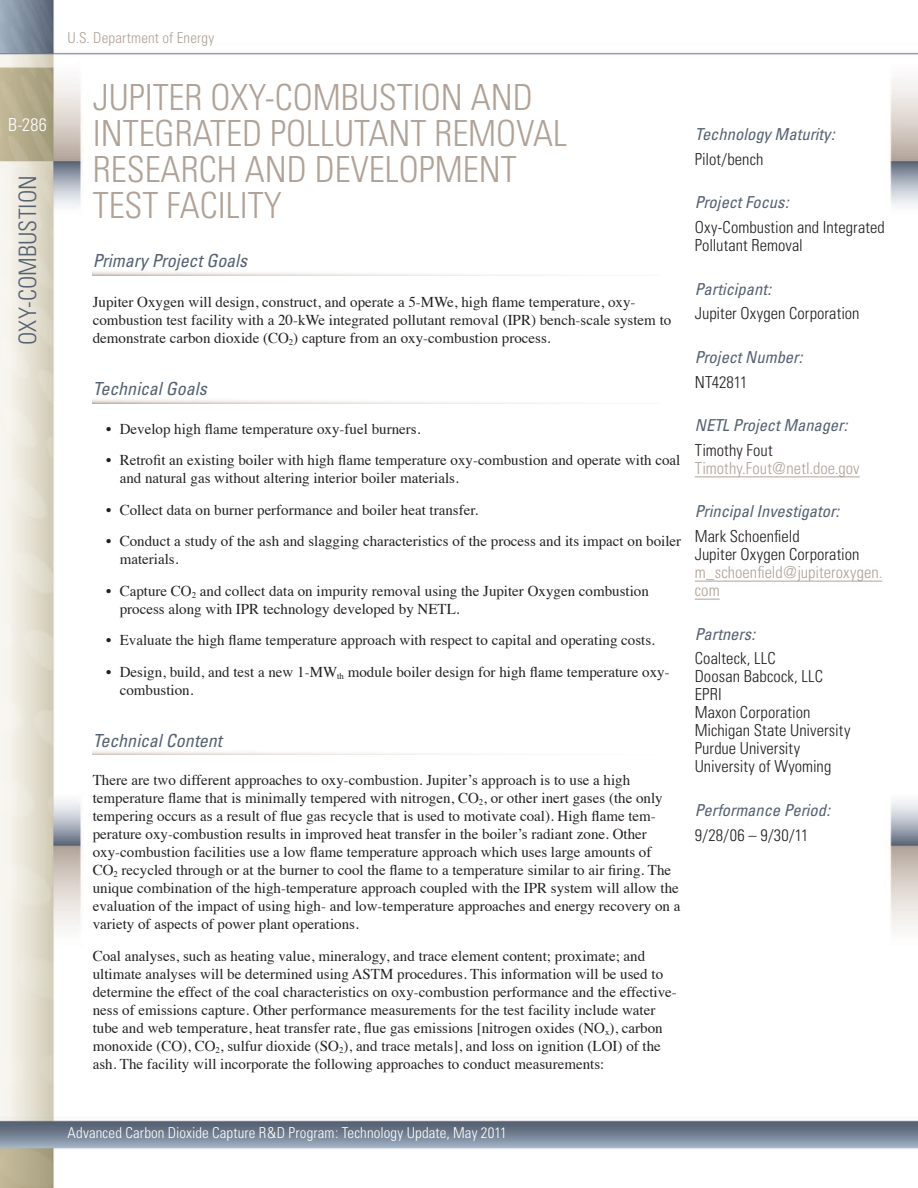
<style>
.page{position:relative;width:918px;height:1188px;background:#fff}
.page>*{position:absolute;margin:0;border:0;box-sizing:border-box;transform-origin:0 0}
.t1{font:300 condensed 36px "Univers";color:#b0a297}
.t2{font:300 condensed 24px "Univers";color:#556172}
.t3{font:italic condensed 18px "Univers";letter-spacing:-.005em;color:#556172}
.t4{font:300 condensed 18px "Univers";color:#fff}
.t5{font:300 condensed 16.5px/18px "Univers";letter-spacing:.005em;color:#231f20}
.t6{font:italic condensed 16.5px "Univers";color:#556172}
.t7{font:300 condensed 16.5px/18px "Univers";color:#b0a297}
.t8{font:15px/18px "Times";color:#231f20}
.t9{font:300 condensed 15px "Univers";letter-spacing:.01em;color:#fff}
.t10{font:300 condensed 15px "Univers";letter-spacing:.01em;color:#b0a297}
</style>
<div class="page">
<img style="left:0;top:0;width:918px;height:1188px">
<div style="left:93px;top:248px;width:567px;height:27px;background:#fff"></div>
<div style="left:93px;top:375px;width:567px;height:28px;background:#fff"></div>
<div style="left:93px;top:727px;width:567px;height:28px;background:#fff"></div>
<hr style="left:695px;top:477px;width:165px;height:1px;background:#b0a297">
<hr style="left:695px;top:581px;width:187px;height:1px;background:#b0a297">
<svg style="left:695px;top:599px;width:25px;height:1px"></svg>
<p class="t4" style="left:8px;top:114px;width:40px">B-286</p>
<h2 class="t2" style="left:13px;top:345px;width:171px;rotate:-90deg">Oxy-Combustion</h2>
<p class="t10" style="left:68px;top:29px;width:148px">U.S. Department of Energy</p>
<h1 class="t1" style="left:93px;top:75px;width:221px">Jupiter Oxy-Combust</h1>
<h1 class="t1" style="left:413px;top:75px;width:117px">ion and</h1>
<h1 class="t1" style="left:93px;top:111px;width:100px">Integrated</h1>
<h1 class="t1" style="left:270px;top:111px;width:298px">Pollutant Removal</h1>
<h1 class="t1" style="left:93px;top:147px;width:36px">Researc</h1>
<h1 class="t1" style="left:217px;top:147px;width:203px">h and Developme</h1>
<h1 class="t1" style="left:479px;top:147px;width:34px">nt</h1>
<h1 class="t1" style="left:93px;top:183px;width:32px">TestFac</h1>
<h1 class="t1" style="left:218px;top:183px;width:65px">ility</h1>
<p class="t3" style="left:93px;top:249px;width:156px">Primary Project Goals</p>
<p class="t8" style="left:93px;top:292px;width:580px">Jupiter Oxygen will design, construct, and operate a 5-MWe, high flame temperature, oxy&shy;combustion test facility with a 20-kWe integrated pollutant removal (IPR) bench-scale system to demonstrate carbon dioxide (CO<sub>2</sub>) capture from an oxy-combustion process.</p>
<p class="t3" style="left:93px;top:377px;width:116px">Technical Goals</p>
<p class="t8" style="left:106px;top:418px;width:316px">• Develop high flame temperature oxy-fuel burners.</p>
<p class="t8" style="left:120px;top:450px;width:562px;text-indent:-14px">• Retrofit an existing boiler with high flame temperature oxy-combustion and operate with coal and natural gas without altering interior boiler materials.</p>
<p class="t8" style="left:106px;top:499px;width:374px">• Collect data on burner performance and boiler heat transfer.</p>
<p class="t8" style="left:120px;top:531px;width:563px;text-indent:-14px">• Conduct a study of the ash and slagging characteristics of the process and its impact on boiler materials.</p>
<p class="t8" style="left:120px;top:580px;width:531px;text-indent:-14px">• Capture CO<sub>2</sub> and collect data on impurity removal using the Jupiter Oxygen combustion process along with IPR technology developed by NETL.</p>
<p class="t8" style="left:106px;top:630px;width:550px">• Evaluate the high flame temperature approach with respect to capital and operating costs.</p>
<p class="t8" style="left:120px;top:661px;width:552px;text-indent:-13px">• Design, build, and test a new 1-MW<sub>th</sub> module boiler design for high flame temperature oxy&shy;combustion.</p>
<p class="t3" style="left:93px;top:729px;width:131px">Technical Content</p>
<p class="t8" style="left:93px;top:770px;width:589px">There are two different approaches to oxy-combustion. Jupiter’s approach is to use a high temperature flame that is minimally tempered with nitrogen, CO<sub>2</sub>, or other inert gases (the only tempering occurs as a result of flue gas recycle that is used to motivate coal). High flame tem&shy;perature oxy-combustion results in improved heat transfer in the boiler’s radiant zone. Other oxy-combustion facilities use a low flame temperature approach which uses large amounts of<br>CO<sub>2</sub> recycled through or at the burner to cool the flame to a temperature similar to air firing. The unique combination of the high-temperature approach coupled with the IPR system will allow the evaluation of the impact of using high- and low-temperature approaches and energy recovery on a variety of aspects of power plant operations.</p>
<p class="t8" style="left:93px;top:946px;width:586px">Coal analyses, such as heating value, mineralogy, and trace element content; proximate; and ultimate analyses will be determined using ASTM procedures. This information will be used to determine the effect of the coal characteristics on oxy-combustion performance and the effective&shy;ness of emissions capture. Other performance measurements for the test facility include water tube and web temperature, heat transfer rate, flue gas emissions [nitrogen oxides (NO<sub>x</sub>), carbon monoxide (CO), CO<sub>2</sub>, sulfur dioxide (SO<sub>2</sub>), and trace metals], and loss on ignition (LOI) of the ash. The facility will incorporate the following approaches to conduct measurements:</p>
<p class="t6" style="left:695px;top:124px;width:141px">Technology Maturity:</p>
<p class="t5" style="left:695px;top:150px;width:70px">Pilot/bench</p>
<p class="t6" style="left:695px;top:192px;width:96px">Project Focus:</p>
<p class="t5" style="left:695px;top:218px;width:192px">Oxy-Combustion and Integrated<br>Pollutant Removal</p>
<p class="t6" style="left:695px;top:278px;width:78px">Participant:</p>
<p class="t5" style="left:695px;top:305px;width:166px">Jupiter Oxygen Corporation</p>
<p class="t6" style="left:695px;top:347px;width:109px">Project Number:</p>
<p class="t5" style="left:695px;top:373px;width:54px">NT42811</p>
<p class="t6" style="left:695px;top:415px;width:154px">NETL Project Manager:</p>
<p class="t5" style="left:695px;top:441px;width:79px">Timothy Fout</p>
<p class="t7" style="left:695px;top:459px;width:166px">Timothy.Fout@netl.doe.gov</p>
<p class="t6" style="left:695px;top:501px;width:146px">Principal Investigator:</p>
<p class="t5" style="left:695px;top:527px;width:166px">Mark Schoenfield<br>Jupiter Oxygen Corporation</p>
<p class="t7" style="left:695px;top:563px;width:189px">m_schoenfield@jupiteroxygen. com</p>
<p class="t6" style="left:695px;top:623px;width:62px">Partners:</p>
<p class="t5" style="left:695px;top:650px;width:157px">Coalteck, LLC<br>Doosan Babcock, LLC<br>EPRI<br>Maxon Corporation<br>Michigan State University<br>Purdue University<br>University of Wyoming</p>
<p class="t6" style="left:695px;top:800px;width:137px">Performance Period:</p>
<p class="t5" style="left:695px;top:826px;width:115px">9/28/06 – 9/30/11</p>
<p class="t9" style="left:68px;top:1124px;width:441px">Advanced Carbon Dioxide Capture R&amp;D Program: Technology Update, May 2011</p>
</div>
